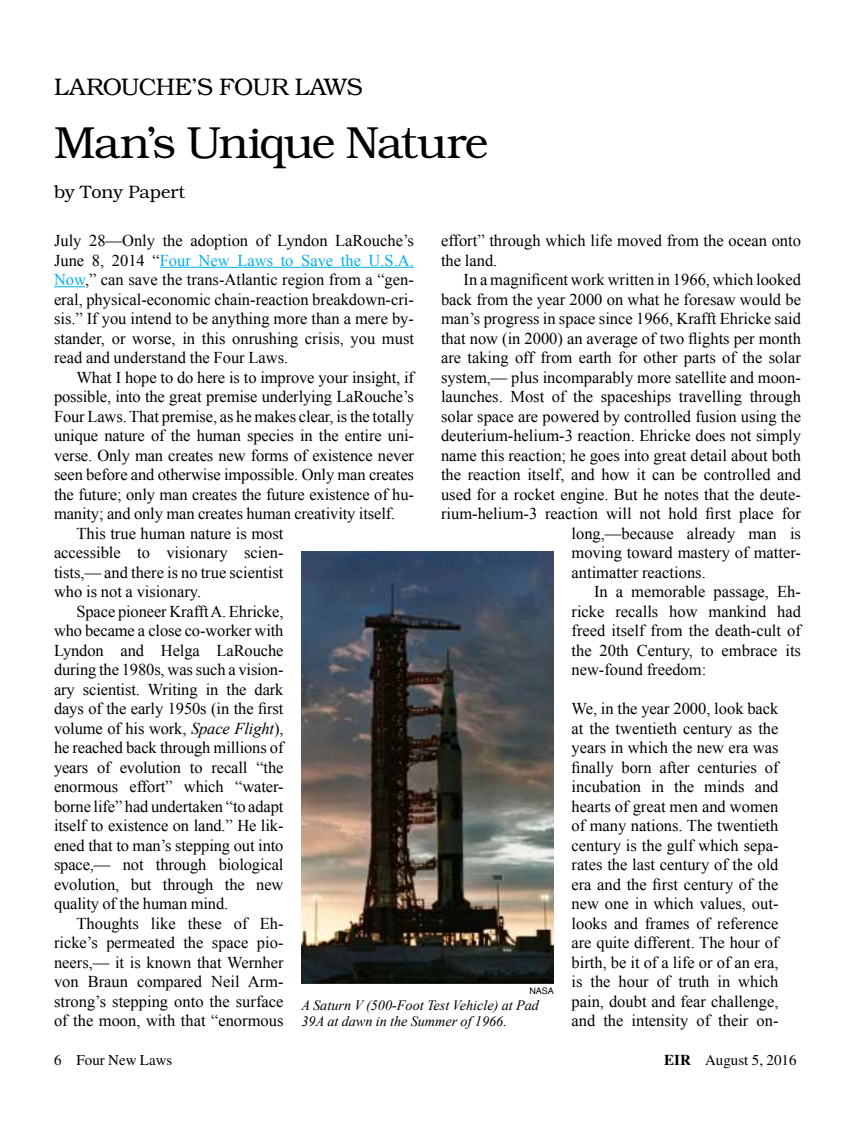
<style>
.page{position:relative;width:864px;height:1134px;background:#fff}
.page>*{position:absolute;margin:0;border:0;box-sizing:border-box;transform-origin:0 0}
.t1{font:300 45px "Bookman";letter-spacing:-.04em;color:#000}
.t2{font:300 24px "Bookman";letter-spacing:-.015em;color:#000}
.t3{font:300 18px "Bookman";color:#000}
.t4{font:16.5px/19.5px "Times New Roman";color:#000;text-align:justify}
.t5{font:15px "Times";color:#000}
.t6{font:italic 14.25px/15.8px "Times New Roman";color:#000}
.t7{font:9px "Helvetica";color:#000}
.s1{color:#00aeef}
.s2{font-style:italic}
.s3{font-weight:700}
</style>
<div class="page">
<hr style="left:160px;top:267px;width:254px;height:1px;background:#00aeef">
<hr style="left:54px;top:286px;width:31px;height:1px;background:#00aeef">
<img style="left:302px;top:551px;width:252px;height:432px">
<h2 class="t2" style="left:54px;top:73px;width:310px">LAROUCHE’S FOUR LAWS</h2>
<h1 class="t1" style="left:54px;top:116px;width:436px">Man’s Unique Nature</h1>
<p class="t3" style="left:54px;top:182px;width:133px">by Tony Papert</p>
<p class="t4" style="left:54px;top:230px;width:362px">July 28—Only the adoption of Lyndon LaRouche’s June 8, 2014 “<span class="s1">Four New Laws to Save the U.S.A.<br>Now</span>,” can save the trans-Atlantic region from a “gen&shy;eral, physical-economic chain-reaction breakdown-cri&shy;sis.” If you intend to be anything more than a mere by&shy;stander, or worse, in this onrushing crisis, you must read and understand the Four Laws.</p>
<p class="t4" style="left:77px;top:367px;width:339px">What I hope to do here is to improve your insight, if</p>
<p class="t4" style="left:54px;top:386px;width:362px">possible, into the great premise underlying LaRouche’s</p>
<p class="t4" style="left:54px;top:406px;width:362px">Four Laws. That premise, as he makes clear, is the totally</p>
<p class="t4" style="left:54px;top:426px;width:362px">unique nature of the human species in the entire uni-</p>
<p class="t4" style="left:54px;top:445px;width:362px">verse. Only man creates new forms of existence never</p>
<p class="t4" style="left:54px;top:465px;width:362px">seen before and otherwise impossible. Only man creates</p>
<p class="t4" style="left:54px;top:484px;width:362px">the future; only man creates the future existence of hu-</p>
<p class="t4" style="left:54px;top:504px;width:343px">manity; and only man creates human creativity itself.</p>
<p class="t4" style="left:77px;top:523px;width:209px">This true human nature is most</p>
<p class="t4" style="left:54px;top:543px;width:231px">accessible to visionary scien-</p>
<p class="t4" style="left:54px;top:562px;width:231px">tists,— and there is no true scientist</p>
<p class="t4" style="left:54px;top:582px;width:149px">who is not a visionary.</p>
<p class="t4" style="left:77px;top:601px;width:208px">Space pioneer Krafft A. Ehricke,</p>
<p class="t4" style="left:54px;top:621px;width:231px">who became a close co-worker with</p>
<p class="t4" style="left:54px;top:640px;width:231px">Lyndon and Helga LaRouche</p>
<p class="t4" style="left:54px;top:660px;width:231px">during the 1980s, was such a vision-</p>
<p class="t4" style="left:54px;top:679px;width:231px">ary scientist. Writing in the dark</p>
<p class="t4" style="left:54px;top:699px;width:231px">days of the early 1950s (in the first</p>
<p class="t4" style="left:54px;top:718px;width:231px">volume of his work, <span class="s2">Space Flight</span>),</p>
<p class="t4" style="left:54px;top:738px;width:231px">he reached back through millions of</p>
<p class="t4" style="left:54px;top:757px;width:231px">years of evolution to recall “the</p>
<p class="t4" style="left:54px;top:777px;width:231px">enormous effort” which “water-</p>
<p class="t4" style="left:54px;top:796px;width:231px">borne life” had undertaken “to adapt</p>
<p class="t4" style="left:54px;top:816px;width:231px">itself to existence on land.” He lik-</p>
<p class="t4" style="left:54px;top:835px;width:231px">ened that to man’s stepping out into</p>
<p class="t4" style="left:54px;top:855px;width:231px">space,— not through biological</p>
<p class="t4" style="left:54px;top:874px;width:231px">evolution, but through the new</p>
<p class="t4" style="left:54px;top:894px;width:176px">quality of the human mind.</p>
<p class="t4" style="left:77px;top:913px;width:208px">Thoughts like these of Eh-</p>
<p class="t4" style="left:54px;top:933px;width:231px">ricke’s permeated the space pio-</p>
<p class="t4" style="left:54px;top:952px;width:231px">neers,— it is known that Wernher</p>
<p class="t4" style="left:54px;top:972px;width:231px">von Braun compared Neil Arm-</p>
<p class="t4" style="left:54px;top:991px;width:231px">strong’s stepping onto the surface</p>
<p class="t4" style="left:54px;top:1011px;width:231px">of the moon, with that “enormous</p>
<p class="t4" style="left:441px;top:231px;width:362px">effort” through which life moved from the ocean onto the land.</p>
<p class="t4" style="left:464px;top:270px;width:339px">In a magnificent work written in 1966, which looked</p>
<p class="t4" style="left:441px;top:289px;width:361px">back from the year 2000 on what he foresaw would be</p>
<p class="t4" style="left:441px;top:309px;width:361px">man’s progress in space since 1966, Krafft Ehricke said</p>
<p class="t4" style="left:441px;top:328px;width:361px">that now (in 2000) an average of two flights per month</p>
<p class="t4" style="left:441px;top:348px;width:361px">are taking off from earth for other parts of the solar</p>
<p class="t4" style="left:441px;top:367px;width:361px">system,— plus incomparably more satellite and moon-</p>
<p class="t4" style="left:441px;top:387px;width:361px">launches. Most of the spaceships travelling through</p>
<p class="t4" style="left:441px;top:406px;width:362px">solar space are powered by controlled fusion using the</p>
<p class="t4" style="left:441px;top:426px;width:361px">deuterium-helium-3 reaction. Ehricke does not simply</p>
<p class="t4" style="left:441px;top:445px;width:361px">name this reaction; he goes into great detail about both</p>
<p class="t4" style="left:441px;top:465px;width:361px">the reaction itself, and how it can be controlled and</p>
<p class="t4" style="left:441px;top:484px;width:362px">used for a rocket engine. But he notes that the deute-</p>
<p class="t4" style="left:441px;top:504px;width:361px">rium-helium-3 reaction will not hold first place for</p>
<p class="t4" style="left:572px;top:523px;width:231px">long,—because already man is</p>
<p class="t4" style="left:572px;top:543px;width:231px">moving toward mastery of matter-</p>
<p class="t4" style="left:572px;top:562px;width:136px">antimatter reactions.</p>
<p class="t4" style="left:594px;top:582px;width:209px">In a memorable passage, Eh-</p>
<p class="t4" style="left:572px;top:601px;width:231px">ricke recalls how mankind had</p>
<p class="t4" style="left:572px;top:621px;width:231px">freed itself from the death-cult of</p>
<p class="t4" style="left:572px;top:640px;width:231px">the 20th Century, to embrace its</p>
<p class="t4" style="left:572px;top:660px;width:136px">new-found freedom:</p>
<p class="t4" style="left:572px;top:699px;width:209px">We, in the year 2000, look back at the twentieth century as the years in which the new era was finally born after centuries of incubation in the minds and hearts of great men and women of many nations. The twentieth century is the gulf which sepa&shy;rates the last century of the old era and the first century of the new one in which values, out&shy;looks and frames of reference are quite different. The hour of birth, be it of a life or of an era, is the hour of truth in which pain, doubt and fear challenge, and the intensity of their on-</p>
<p class="t7" style="left:529px;top:984px;width:26px">NASA</p>
<p class="t6" style="left:302px;top:997px;width:239px">A Saturn V (500-Foot Test Vehicle) at Pad<br>39A at dawn in the Summer of 1966.</p>
<p class="t5" style="left:54px;top:1052px;width:120px">6 Four New Laws</p>
<p class="t5" style="left:664px;top:1052px;width:134px"><span class="s3">EIR</span> August 5, 2016</p>
</div>
